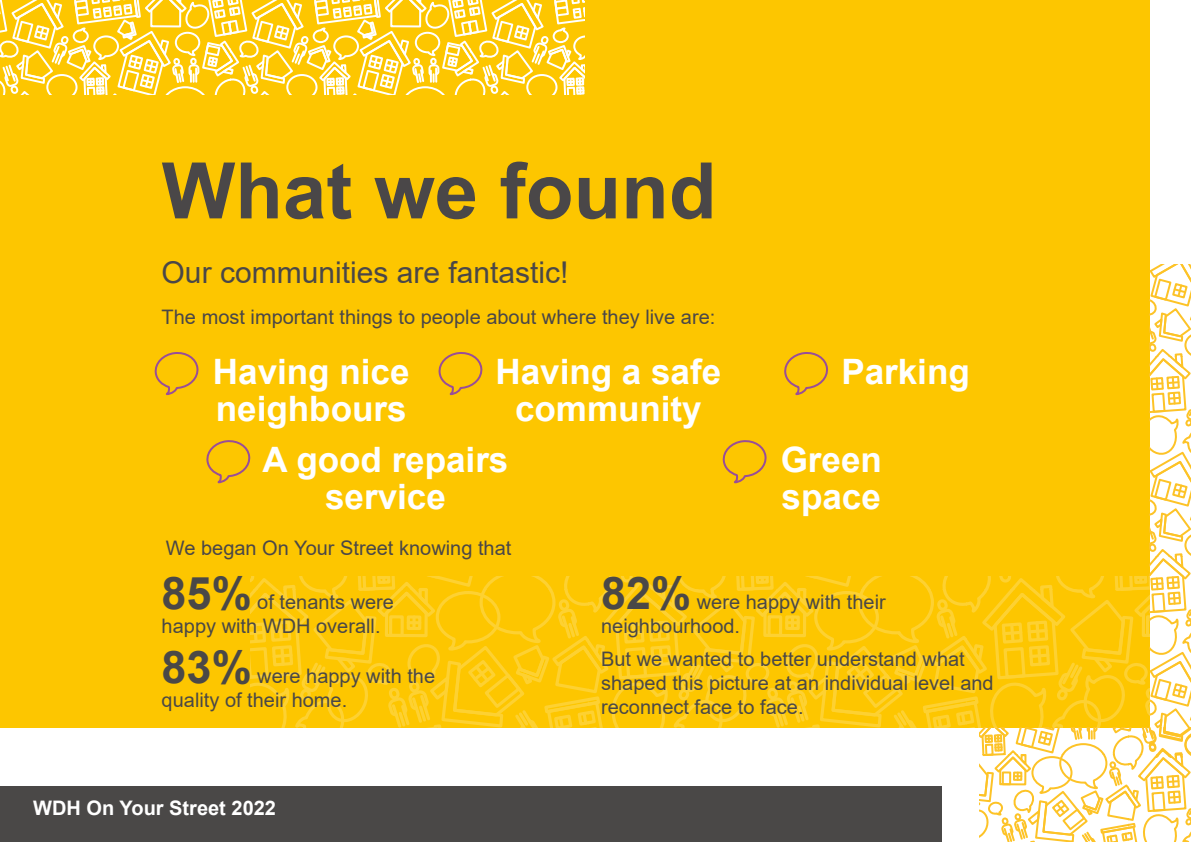
<style>
.page{position:relative;width:1191px;height:842px;background:#fff}
.page>*{position:absolute;margin:0;border:0;box-sizing:border-box;transform-origin:0 0}
.t1{font:700 78px "Arial";color:#4a4748}
.t2{font:700 45px "Arial";color:#4a4847}
.t3{font:700 35px/37px "Arial";color:#fff}
.t4{font:30px "Arial";color:#4a4748}
.t5{font:20px/24px "Arial";color:#4a4847}
.t6{font:20px "Arial";color:#4a4748}
.t7{font:700 20px "Arial";color:#fff}
</style>
<div class="page">
<div style="left:0;top:0;width:1149px;height:728px;background:#fdc600"></div>
<svg style="left:0;top:0;width:584px;height:95px"></svg>
<svg style="left:979px;top:728px;width:212px;height:114px"></svg>
<svg style="left:1149px;top:264px;width:42px;height:493px"></svg>
<div style="left:0;top:786px;width:941px;height:56px;background:#4a4847"></div>
<svg style="left:250px;top:577px;width:899px;height:151px"></svg>
<svg style="left:155px;top:352px;width:43px;height:44px"></svg>
<svg style="left:206px;top:440px;width:44px;height:44px"></svg>
<svg style="left:438px;top:352px;width:44px;height:44px"></svg>
<svg style="left:784px;top:352px;width:44px;height:44px"></svg>
<svg style="left:722px;top:440px;width:44px;height:44px"></svg>
<h1 class="t1" style="left:162px;top:136px;width:556px">What we found</h1>
<h3 class="t4" style="left:162px;top:252px;width:408px">Our communities are fantastic!</h3>
<p class="t6" style="left:162px;top:303px;width:555px">The most important things to people about where they live are:</p>
<h3 class="t3" style="left:213px;top:353px;width:198px">Having nice neighbours</h3>
<h3 class="t3" style="left:495px;top:353px;width:227px;text-align:center">Having a safe community</h3>
<h3 class="t3" style="left:841px;top:353px;width:130px">Parking</h3>
<h3 class="t3" style="left:263px;top:441px;width:247px;text-align:center">A good repairs service</h3>
<h3 class="t3" style="left:780px;top:441px;width:103px">Green space</h3>
<p class="t6" style="left:166px;top:534px;width:347px">We began On Your Street knowing that</p>
<h2 class="t2" style="left:162px;top:561px;width:92px">85%</h2>
<p class="t5" style="left:162px;top:590px;width:234px;text-indent:96px">of tenants were happy with WDH overall.</p>
<h2 class="t2" style="left:162px;top:635px;width:92px">83%</h2>
<p class="t5" style="left:162px;top:664px;width:275px;text-indent:96px">were happy with the quality of their home.</p>
<p class="t7" style="left:33px;top:794px;width:244px">WDH On Your Street 2022</p>
<h2 class="t2" style="left:601px;top:561px;width:92px">82%</h2>
<p class="t5" style="left:601px;top:590px;width:286px;text-indent:96px">were happy with their neighbourhood.</p>
<p class="t5" style="left:601px;top:646px;width:394px">But we wanted to better understand what shaped this picture at an individual level and reconnect face to face.</p>
</div>
